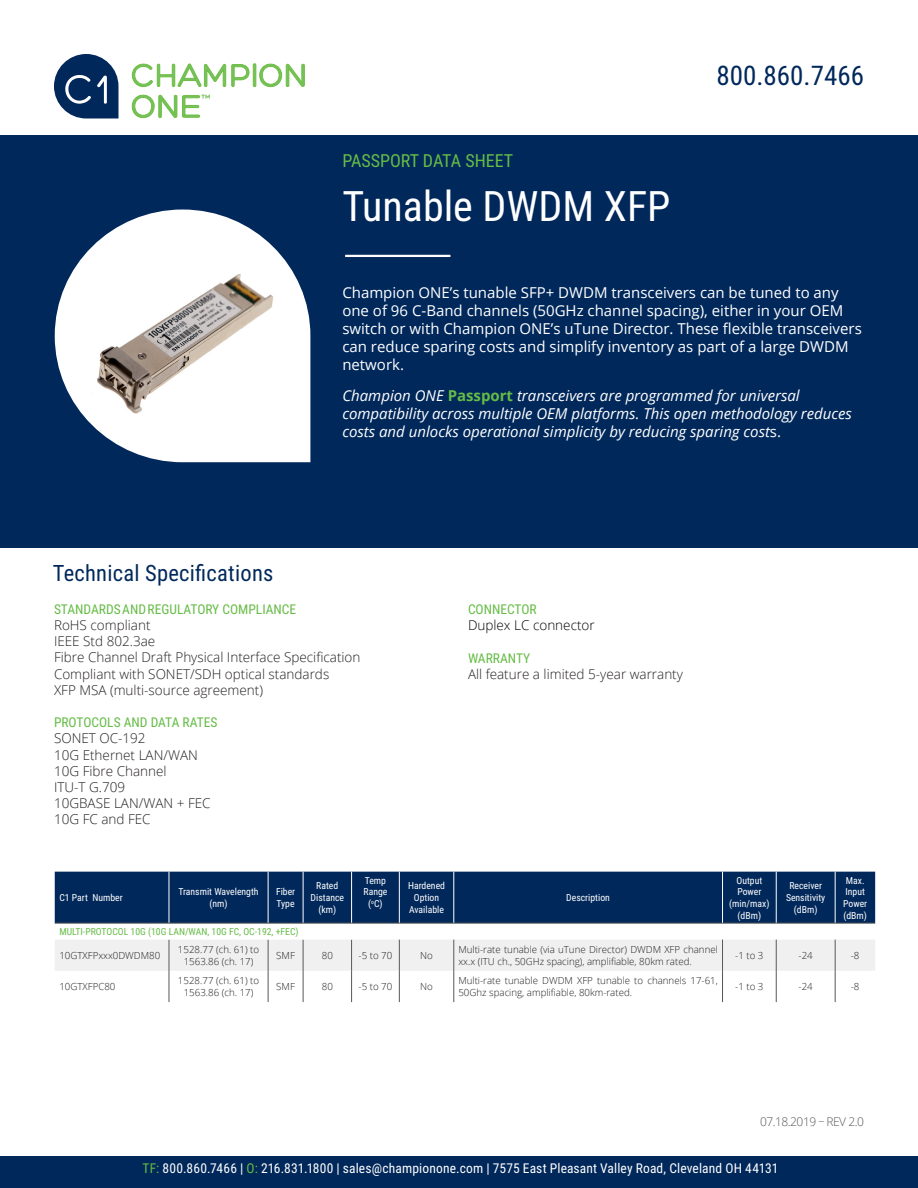
<style>
.page{position:relative;width:918px;height:1188px;background:#fff}
.page>*{position:absolute;margin:0;border:0;box-sizing:border-box;transform-origin:0 0}
.t1{font:42px "Roboto Condensed";color:#fff}
.t2{font:27px "Roboto Condensed";color:#00285b}
.t3{font:22.5px "Roboto Condensed";letter-spacing:.01em;color:#00285b}
.t4{font:18px "Roboto Condensed";color:#65bc46}
.Intro_Challenge_Text{font:15px/18px "Open Sans";color:#fff}
.Intro_Challenge_Text-2{font:italic 15px/18px "Open Sans";color:#fff}
.t5{font:300 13.5px "Open Sans";color:#231f20}
.t6{font:13.5px "Roboto Condensed";letter-spacing:.01em;color:#fff}
.t7{font:13.5px "Roboto Condensed";color:#65bc46}
.t8{font:300 13.5px "Open Sans";color:#000}
.t9{font:300 12px "Open Sans";letter-spacing:-.04em;color:#57585a}
.t10{font:300 9.75px/11.7px "Open Sans";color:#231f20}
.t11{font:9.75px/11.7px "Roboto Condensed";color:#fff;text-align:center}
.t12{font:9.75px "Roboto Condensed";color:#65bc46}
.s1{font-weight:700;font-style:normal;color:#65bc46}
.s2{font-style:normal}
.s3{color:#65bc46}
</style>
<div class="page">
<svg style="left:132px;top:63px;width:173px;height:24px"></svg>
<svg style="left:132px;top:94px;width:78px;height:24px"></svg>
<svg style="left:54px;top:54px;width:65px;height:65px"></svg>
<div style="left:0;top:135px;width:918px;height:413px;background:#00285b"></div>
<svg style="left:55px;top:210px;width:255px;height:252px;fill:#fff"></svg>
<hr style="left:345px;top:255px;width:105px;height:2px;background:#fff">
<div style="left:0;top:1157px;width:918px;height:31px;background:#00285b"></div>
<img style="left:88px;top:274px;width:195px;height:144px">
<div style="left:55px;top:872px;width:820px;height:51px;background:#00285b"></div>
<svg style="left:55px;top:940px;width:820px;height:62px"></svg>
<hr style="left:169px;top:872px;width:1px;height:51px;background:#fff">
<hr style="left:268px;top:872px;width:1px;height:51px;background:#fff">
<hr style="left:303px;top:872px;width:1px;height:51px;background:#fff">
<hr style="left:351px;top:872px;width:1px;height:51px;background:#fff">
<hr style="left:399px;top:872px;width:1px;height:51px;background:#fff">
<hr style="left:454px;top:872px;width:1px;height:51px;background:#fff">
<hr style="left:722px;top:872px;width:1px;height:51px;background:#fff">
<hr style="left:776px;top:872px;width:1px;height:51px;background:#fff">
<hr style="left:835px;top:872px;width:1px;height:51px;background:#fff">
<hr style="left:55px;top:923px;width:114px;height:1px;background:#57585a">
<hr style="left:169px;top:923px;width:99px;height:1px;background:#57585a">
<hr style="left:268px;top:923px;width:35px;height:1px;background:#57585a">
<hr style="left:303px;top:923px;width:49px;height:1px;background:#57585a">
<hr style="left:352px;top:923px;width:47px;height:1px;background:#57585a">
<hr style="left:399px;top:923px;width:55px;height:1px;background:#57585a">
<hr style="left:454px;top:923px;width:269px;height:1px;background:#57585a">
<hr style="left:723px;top:923px;width:53px;height:1px;background:#57585a">
<hr style="left:776px;top:923px;width:59px;height:1px;background:#57585a">
<hr style="left:835px;top:923px;width:40px;height:1px;background:#57585a">
<hr style="left:399px;top:940px;width:1px;height:31px;background:#57585a">
<hr style="left:454px;top:940px;width:1px;height:31px;background:#57585a">
<hr style="left:722px;top:940px;width:1px;height:31px;background:#57585a">
<hr style="left:776px;top:940px;width:1px;height:31px;background:#57585a">
<hr style="left:835px;top:940px;width:1px;height:31px;background:#57585a">
<hr style="left:399px;top:971px;width:1px;height:31px;background:#57585a">
<hr style="left:454px;top:971px;width:1px;height:31px;background:#57585a">
<hr style="left:722px;top:971px;width:1px;height:31px;background:#57585a">
<hr style="left:776px;top:971px;width:1px;height:31px;background:#57585a">
<hr style="left:835px;top:971px;width:1px;height:31px;background:#57585a">
<hr style="left:169px;top:940px;width:1px;height:31px;background:#57585a">
<hr style="left:268px;top:940px;width:1px;height:31px;background:#57585a">
<hr style="left:303px;top:940px;width:1px;height:31px;background:#57585a">
<hr style="left:351px;top:940px;width:1px;height:31px;background:#57585a">
<hr style="left:169px;top:971px;width:1px;height:31px;background:#57585a">
<hr style="left:268px;top:971px;width:1px;height:31px;background:#57585a">
<hr style="left:303px;top:971px;width:1px;height:31px;background:#57585a">
<hr style="left:351px;top:971px;width:1px;height:31px;background:#57585a">
<p class="t4" style="left:342px;top:148px;width:172px">PASSPORT DATA SHEET</p>
<p class="t1" style="left:342px;top:177px;width:330px">Tunable DWDM XFP</p>
<h2 class="t2" style="left:717px;top:56px;width:149px">800.860.7466</h2>
<p class="t3" style="left:53px;top:557px;width:222px">Technical Specifications</p>
<p class="Intro_Challenge_Text" style="left:342px;top:283px;width:521px">Champion ONE’s tunable SFP+ DWDM transceivers can be tuned to any one of 96 C-Band channels (50GHz channel spacing), either in your OEM switch or with Champion ONE’s uTune Director. These flexible transceivers can reduce sparing costs and simplify inventory as part of a large DWDM network.</p>
<p class="Intro_Challenge_Text-2" style="left:342px;top:387px;width:511px">Champion ONE <span class="s1">Passport</span> transceivers are programmed for universal compatibility across multiple OEM platforms. This open methodology reduces costs and unlocks operational simplicity by reducing sparing cost<span class="s2">s.</span></p>
<p class="t7" style="left:54px;top:600px;width:244px">STANDARDS AND REGULATORY COMPLIANCE</p>
<p class="t5" style="left:54px;top:616px;width:98px">RoHS compliant</p>
<p class="t5" style="left:54px;top:632px;width:103px">IEEE Std 802.3ae</p>
<p class="t5" style="left:54px;top:648px;width:308px">Fibre Channel Draft Physical Interface Specification</p>
<p class="t5" style="left:54px;top:665px;width:277px">Compliant with SONET/SDH optical standards</p>
<p class="t5" style="left:54px;top:681px;width:211px">XFP MSA (multi-source agreement)</p>
<p class="t7" style="left:54px;top:713px;width:165px">PROTOCOLS AND DATA RATES</p>
<p class="t5" style="left:54px;top:729px;width:93px">SONET OC-192</p>
<p class="t5" style="left:54px;top:746px;width:145px">10G Ethernet LAN/WAN</p>
<p class="t5" style="left:54px;top:762px;width:114px">10G Fibre Channel</p>
<p class="t5" style="left:54px;top:778px;width:73px">ITU-T G.709</p>
<p class="t5" style="left:54px;top:794px;width:158px">10GBASE LAN/WAN + FEC</p>
<p class="t5" style="left:54px;top:810px;width:98px">10G FC and FEC</p>
<p class="t7" style="left:468px;top:600px;width:70px">CONNECTOR</p>
<p class="t8" style="left:468px;top:616px;width:128px">Duplex LC connector</p>
<p class="t7" style="left:468px;top:648px;width:64px">WARRANTY</p>
<p class="t5" style="left:468px;top:665px;width:217px">All feature a limited 5-year warranty</p>
<p class="t11" style="left:59px;top:891px;width:65px">C1 Part Number</p>
<p class="t11" style="left:178px;top:886px;width:82px">Transmit Wavelength (nm)</p>
<p class="t11" style="left:276px;top:886px;width:21px;text-align:left">Fiber<br>Type</p>
<p class="t11" style="left:316px;top:880px;width:24px">Rated</p>
<p class="t11" style="left:311px;top:891px;width:35px">Distance (km)</p>
<p class="t11" style="left:364px;top:874px;width:25px">Temp<br>Range (<sup>o</sup>C)</p>
<p class="t11" style="left:408px;top:880px;width:38px">Hardened<br>Option<br>Available</p>
<p class="t11" style="left:566px;top:891px;width:45px">Description</p>
<p class="t11" style="left:737px;top:874px;width:27px;text-align:left">Output<br>Power</p>
<p class="t11" style="left:729px;top:897px;width:42px">(min/max) (dBm)</p>
<p class="t11" style="left:789px;top:880px;width:34px">Receiver</p>
<p class="t11" style="left:786px;top:891px;width:41px">Sensitivity (dBm)</p>
<p class="t11" style="left:845px;top:874px;width:21px;text-align:left">Max.<br>Input</p>
<p class="t11" style="left:843px;top:897px;width:26px">Power</p>
<p class="t11" style="left:843px;top:909px;width:25px">(dBm)</p>
<p class="t12" style="left:59px;top:925px;width:241px">MULTI-PROTOCOL 10G (10G LAN/WAN, 10G FC, OC-192, +FEC)</p>
<p class="t10" style="left:59px;top:949px;width:102px">10GTXFPxxx0DWDM80</p>
<p class="t10" style="left:178px;top:943px;width:83px">1528.77 (ch. 61) to</p>
<p class="t10" style="left:184px;top:955px;width:71px">1563.86 (ch. 17)</p>
<p class="t10" style="left:276px;top:949px;width:20px">SMF</p>
<p class="t10" style="left:322px;top:949px;width:13px">80</p>
<p class="t10" style="left:359px;top:949px;width:35px">-5 to 70</p>
<p class="t10" style="left:420px;top:949px;width:14px">No</p>
<p class="t10" style="left:458px;top:943px;width:261px">Multi-rate tunable (via uTune Director) DWDM XFP channel xx.x (ITU ch., 50GHz spacing), amplifiable, 80km rated.</p>
<p class="t10" style="left:735px;top:949px;width:30px">-1 to 3</p>
<p class="t10" style="left:799px;top:949px;width:16px">-24</p>
<p class="t10" style="left:851px;top:949px;width:10px">-8</p>
<p class="t10" style="left:59px;top:981px;width:58px">10GTXFPC80</p>
<p class="t10" style="left:178px;top:975px;width:83px">1528.77 (ch. 61) to</p>
<p class="t10" style="left:184px;top:986px;width:71px">1563.86 (ch. 17)</p>
<p class="t10" style="left:276px;top:981px;width:20px">SMF</p>
<p class="t10" style="left:322px;top:981px;width:13px">80</p>
<p class="t10" style="left:359px;top:981px;width:35px">-5 to 70</p>
<p class="t10" style="left:420px;top:981px;width:14px">No</p>
<p class="t10" style="left:458px;top:975px;width:261px">Multi-rate tunable DWDM XFP tunable to channels 17-61,<br>50Ghz spacing, amplifiable, 80km-rated.</p>
<p class="t10" style="left:735px;top:981px;width:30px">-1 to 3</p>
<p class="t10" style="left:799px;top:981px;width:16px">-24</p>
<p class="t10" style="left:851px;top:981px;width:10px">-8</p>
<p class="t9" style="left:760px;top:1114px;width:105px">07.18.2019 – REV 2.0</p>
<p class="t6" style="left:143px;top:1159px;width:637px"><span class="s3">TF:</span> 800.860.7466 | <span class="s3">O:</span> 216.831.1800 | sales@championone.com | 7575 East Pleasant Valley Road, Cleveland OH 44131</p>
</div>
